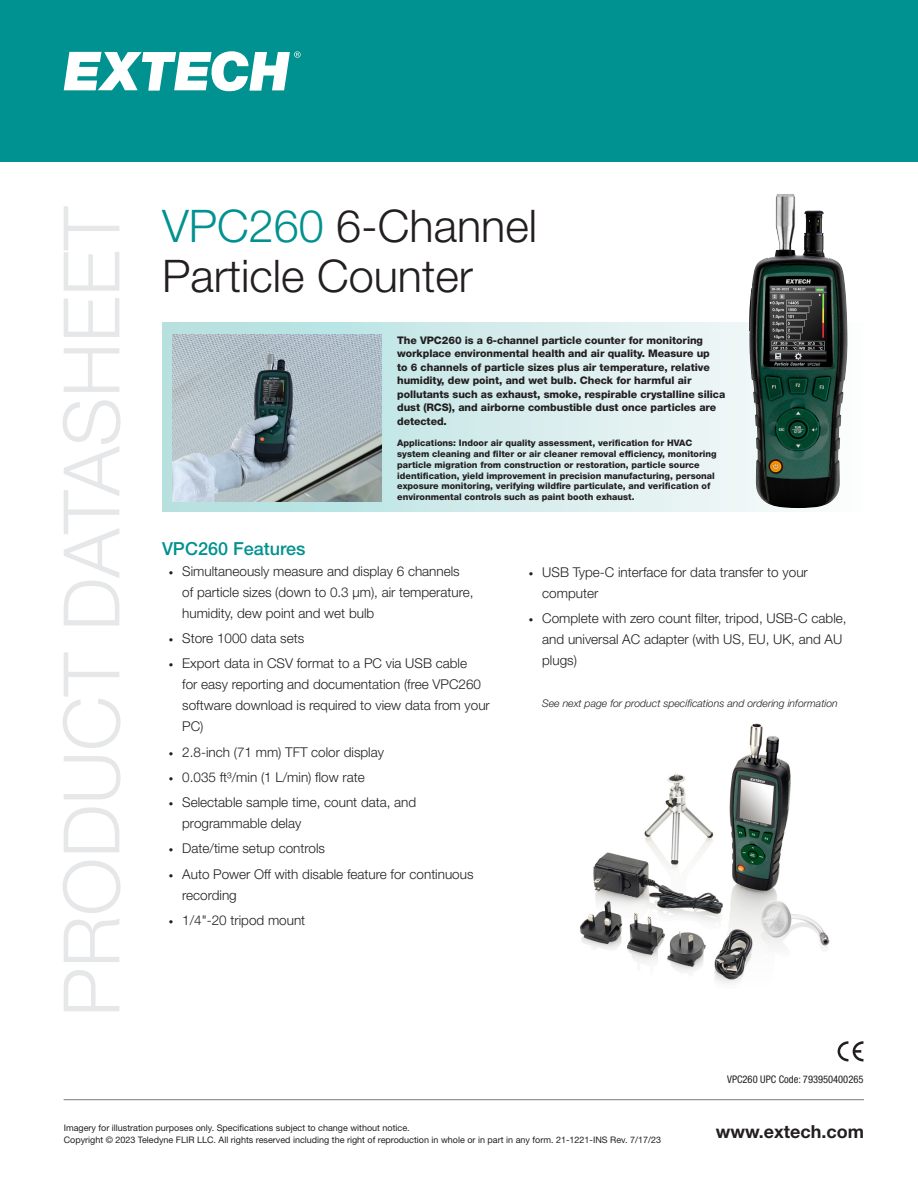
<style>
.page{position:relative;width:918px;height:1188px;background:#fff}
.page>*{position:absolute;margin:0;border:0;box-sizing:border-box;transform-origin:0 0}
.t1{font:300 78px "Helvetica Neue LT Std";color:#e6e7e9}
.t2{font:300 45px/49.5px "Helvetica Neue LT Std";color:#231f20}
.t3{font:500 18px "Helvetica Neue LT Std";color:#009290}
.t4{font:700 18px "Helvetica Neue LT Std";color:#231f20}
.t5{font:300 13.5px/21px "Helvetica Neue LT Std";color:#231f20}
.t6{font:800 10.5px/13.5px "Helvetica Neue LT Std";letter-spacing:-.005em;color:#231f20}
.t7{font:italic 300 10.5px "Helvetica Neue LT Std";color:#231f20}
.t8{font:condensed 10.5px "Helvetica Neue LT Std";color:#231f20}
.t9{font:800 9px/10.8px "Helvetica Neue LT Std";color:#231f20}
.t10{font:9px/12px "Helvetica Neue LT Std";color:#231f20}
.s1{color:#009290}
.s2{font-weight:900}
</style>
<div class="page">
<div style="left:0;top:0;width:918px;height:162px;background:#009290"></div>
<svg style="left:64px;top:51px;width:237px;height:41px"></svg>
<hr style="left:64px;top:1099px;width:800px;height:1px;background:#939598">
<div style="left:162px;top:323px;width:702px;height:189px;background:linear-gradient(to right,#aedede,#fcfcfc)"></div>
<svg style="left:838px;top:1041px;width:25px;height:20px"></svg>
<img style="left:173px;top:334px;width:208px;height:168px">
<img style="left:749px;top:194px;width:99px;height:314px">
<img style="left:580px;top:723px;width:250px;height:260px">
<h1 class="t1" style="left:44px;top:1017px;width:812px;rotate:-90deg">PRODUCT DATASHEET</h1>
<p class="t2" style="left:162px;top:200px;width:377px"><span class="s1">VPC260</span> 6-Channel<br>Particle Counter</p>
<p class="t6" style="left:397px;top:333px;width:330px">The VPC260 is a 6-channel particle counter for monitoring workplace environmental health and air quality. Measure up<br>to 6 channels of particle sizes plus air temperature, relative humidity, dew point, and wet bulb. Check for harmful air pollutants such as exhaust, smoke, respirable crystalline silica dust (RCS), and airborne combustible dust once particles are detected.</p>
<p class="t9" style="left:397px;top:438px;width:321px">Applications: Indoor air quality assessment, verification for HVAC system cleaning and filter or air cleaner removal efficiency, monitoring particle migration from construction or restoration, particle source identification, yield improvement in precision manufacturing, personal exposure monitoring, verifying wildfire particulate, and verification of environmental controls such as paint booth exhaust.</p>
<p class="t3" style="left:162px;top:538px;width:145px">VPC260 Features</p>
<p class="t5" style="left:182px;top:560px;width:293px;text-indent:-14px"><span class="s2">·</span> Simultaneously measure and display 6 channels of particle sizes (down to 0.3 μm), air temperature, humidity, dew point and wet bulb</p>
<p class="t5" style="left:169px;top:628px;width:137px"><span class="s2">·</span> Store 1000 data sets</p>
<p class="t5" style="left:182px;top:653px;width:309px;text-indent:-14px"><span class="s2">·</span> Export data in CSV format to a PC via USB cable<br>for easy reporting and documentation (free VPC260 software download is required to view data from your PC)</p>
<p class="t5" style="left:169px;top:741px;width:217px"><span class="s2">·</span> 2.8-inch (71 mm) TFT color display</p>
<p class="t5" style="left:169px;top:766px;width:198px"><span class="s2">·</span> 0.035 ft³/min (1 L/min) flow rate</p>
<p class="t5" style="left:182px;top:792px;width:236px;text-indent:-14px"><span class="s2">·</span> Selectable sample time, count data, and programmable delay</p>
<p class="t5" style="left:169px;top:838px;width:158px"><span class="s2">·</span> Date/time setup controls</p>
<p class="t5" style="left:182px;top:863px;width:293px;text-indent:-14px"><span class="s2">·</span> Auto Power Off with disable feature for continuous recording</p>
<p class="t5" style="left:169px;top:909px;width:138px"><span class="s2">·</span> 1/4"-20 tripod mount</p>
<p class="t5" style="left:542px;top:561px;width:267px;text-indent:-14px"><span class="s2">·</span> USB Type-C interface for data transfer to your computer</p>
<p class="t5" style="left:542px;top:608px;width:306px;text-indent:-14px"><span class="s2">·</span> Complete with zero count filter, tripod, USB-C cable, and universal AC adapter (with US, EU, UK, and AU plugs)</p>
<p class="t7" style="left:542px;top:697px;width:297px">See next page for product specifications and ordering information</p>
<p class="t8" style="left:727px;top:1073px;width:138px">VPC260 UPC Code: 793950400265</p>
<p class="t10" style="left:64px;top:1122px;width:599px">Imagery for illustration purposes only. Specifications subject to change without notice.<br>Copyright © 2023 Teledyne FLIR LLC. All rights reserved including the right of reproduction in whole or in part in any form. 21-1221-INS Rev. 7/17/23</p>
<p class="t4" style="left:716px;top:1120px;width:150px">www.extech.com</p>
</div>
